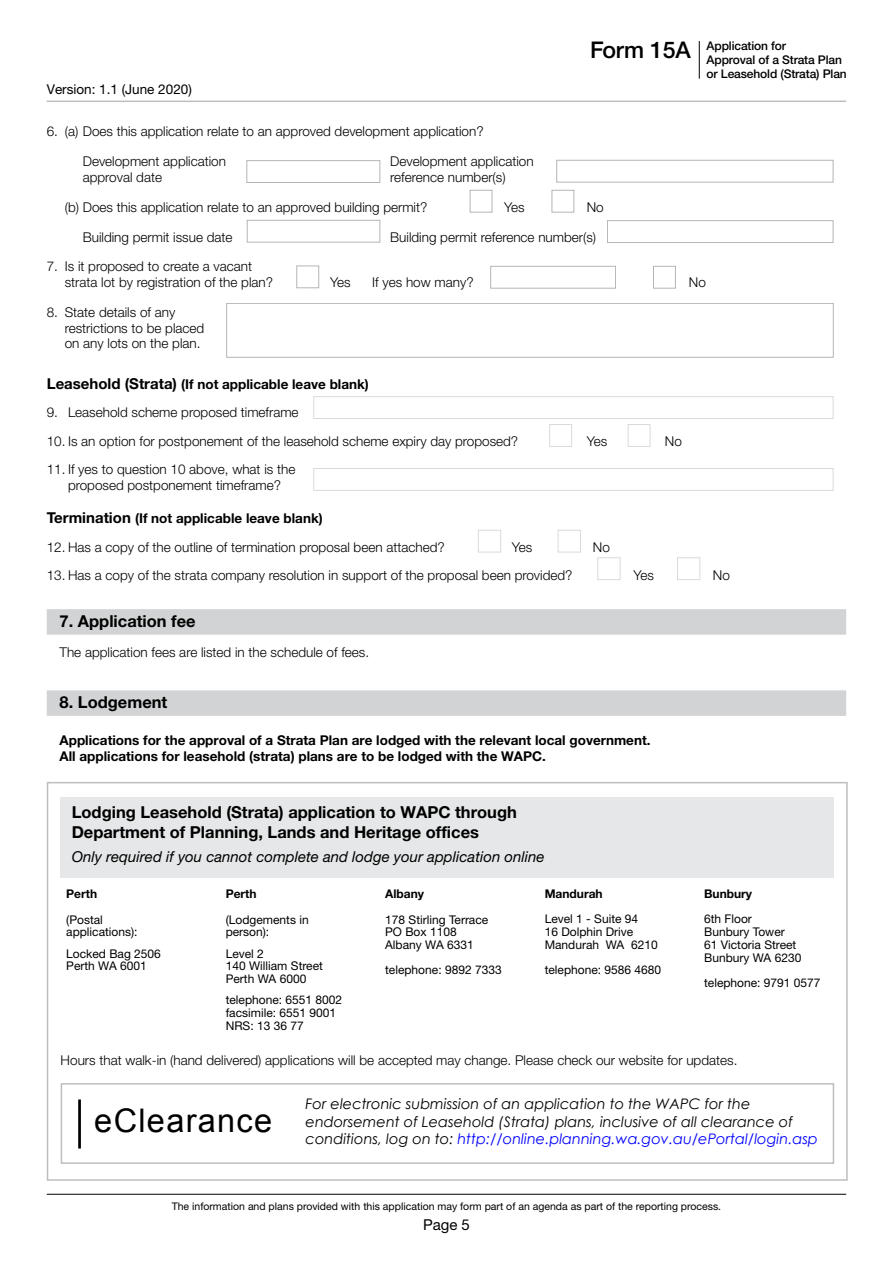
<style>
.page{position:relative;width:893px;height:1263px;background:#fff}
.page>*{position:absolute;margin:0;border:0;box-sizing:border-box;transform-origin:0 0}
.t1{font:32.55px "Arial";letter-spacing:.04em;color:#000}
.t2{font:500 22.95px "Helvetica Neue LT Std";color:#000}
.Grey_background_head{font:700 16.5px/19.8px "Helvetica Neue LT Std";color:#000}
.text{font:700 16.5px "Helvetica Neue LT Std";color:#000}
.t3{font:italic 15px "Helvetica Neue LT Std";color:#000}
.t4{font:15px "Helvetica Neue LT Std";color:#000}
.t5{font:italic 14.55px/17.4px "Century Gothic";color:#000}
.text-2{font:300 13.5px/15.8px "Helvetica Neue LT Std";color:#000}
.text-3{font:700 13.5px/15.8px "Helvetica Neue LT Std";color:#000}
.t6{font:13.5px "Helvetica Neue LT Std";color:#000}
.t7{font:12px/12.8px "Helvetica Neue LT Std";color:#000}
.t8{font:500 12px/14.4px "Helvetica Neue LT Std";letter-spacing:-.01em;color:#000}
.t9{font:700 12px "Helvetica Neue LT Std";color:#000}
.t10{font:10.5px "Helvetica Neue LT Std";color:#000}
.s1{font-size:15px}
.s2{color:#00f}
</style>
<div class="page">
<hr style="left:699px;top:41px;width:1px;height:38px;background:#000">
<hr style="left:47px;top:101px;width:799px;height:1px;background:#bcbec0">
<hr style="left:47px;top:1194px;width:799px;height:1px;background:#000">
<div style="left:47px;top:609px;width:799px;height:26px;background:#d1d3d4"></div>
<div style="left:47px;top:690px;width:799px;height:26px;background:#d1d3d4"></div>
<div style="left:47px;top:782px;width:801px;height:399px;border:2px solid #bcbec0"></div>
<div style="left:61px;top:797px;width:773px;height:80px;background:#e6e7e8"></div>
<div style="left:61px;top:1083px;width:773px;height:81px;border:2px solid #bcbec0"></div>
<hr style="left:78px;top:1099px;width:3px;height:49px;background:#000">
<p class="t6" style="left:47px;top:81px;width:147px">Version: 1.1 (June 2020)</p>
<h2 class="t2" style="left:590px;top:36px;width:102px">Form 15A</h2>
<p class="t8" style="left:707px;top:38px;width:142px">Application for<br>Approval of a Strata Plan or Leasehold (Strata) Plan</p>
<p class="text-2" style="left:47px;top:123px;width:438px">6. (a) Does this application relate to an approved development application?</p>
<p class="text-2" style="left:83px;top:153px;width:145px">Development application</p>
<p class="text-2" style="left:390px;top:153px;width:145px">Development application</p>
<p class="text-2" style="left:83px;top:169px;width:81px">approval date</p>
<p class="text-2" style="left:390px;top:169px;width:117px">reference number(s)</p>
<p class="text-2" style="left:65px;top:199px;width:364px">(b) Does this application relate to an approved building permit?</p>
<p class="text-2" style="left:504px;top:199px;width:22px">Yes</p>
<p class="text-2" style="left:587px;top:199px;width:19px">No</p>
<p class="text-2" style="left:83px;top:229px;width:151px">Building permit issue date</p>
<p class="text-2" style="left:390px;top:229px;width:207px">Building permit reference number(s)</p>
<p class="text-2" style="left:65px;top:258px;width:210px;text-indent:-18px">7. Is it proposed to create a vacant strata lot by registration of the plan?</p>
<p class="text-2" style="left:330px;top:274px;width:22px">Yes</p>
<p class="text-2" style="left:372px;top:274px;width:103px">If yes how many?</p>
<p class="text-2" style="left:689px;top:274px;width:19px">No</p>
<p class="text-2" style="left:65px;top:304px;width:141px;text-indent:-18px">8. State details of any restrictions to be placed on any lots on the plan.</p>
<p class="text-3" style="left:47px;top:375px;width:324px"><span class="s1">Leasehold (Strata)</span> (If not applicable leave blank)</p>
<p class="text-2" style="left:47px;top:404px;width:253px">9. Leasehold scheme proposed timeframe</p>
<p class="text-2" style="left:47px;top:433px;width:473px">10. Is an option for postponement of the leasehold scheme expiry day proposed?</p>
<p class="text-2" style="left:587px;top:433px;width:22px">Yes</p>
<p class="text-2" style="left:665px;top:433px;width:19px">No</p>
<p class="text-2" style="left:47px;top:461px;width:250px;text-align:center">11. If yes to question 10 above, what is the proposed postponement timeframe?</p>
<p class="text-3" style="left:47px;top:510px;width:277px"><span class="s1">Termination</span> (If not applicable leave blank)</p>
<p class="text-2" style="left:47px;top:539px;width:399px">12. Has a copy of the outline of termination proposal been attached?</p>
<p class="text-2" style="left:512px;top:539px;width:22px">Yes</p>
<p class="text-2" style="left:593px;top:539px;width:19px">No</p>
<p class="text-2" style="left:47px;top:567px;width:527px">13. Has a copy of the strata company resolution in support of the proposal been provided?</p>
<p class="text-2" style="left:633px;top:567px;width:22px">Yes</p>
<p class="text-2" style="left:713px;top:567px;width:19px">No</p>
<p class="Grey_background_head" style="left:60px;top:610px;width:138px">7. Application fee</p>
<p class="text-2" style="left:60px;top:644px;width:311px">The application fees are listed in the schedule of fees.</p>
<p class="text" style="left:60px;top:692px;width:109px">8. Lodgement</p>
<p class="text-3" style="left:60px;top:732px;width:592px">Applications for the approval of a Strata Plan are lodged with the relevant local government.<br>All applications for leasehold (strata) plans are to be lodged with the WAPC.</p>
<p class="Grey_background_head" style="left:72px;top:802px;width:447px">Lodging Leasehold (Strata) application to WAPC through<br>Department of Planning, Lands and Heritage offices</p>
<p class="t3" style="left:72px;top:848px;width:474px">Only required if you cannot complete and lodge your application online</p>
<p class="t9" style="left:66px;top:886px;width:32px">Perth</p>
<p class="t7" style="left:66px;top:913px;width:38px">(Postal</p>
<p class="t7" style="left:66px;top:925px;width:73px">applications):</p>
<p class="t7" style="left:66px;top:947px;width:96px">Locked Bag 2506</p>
<p class="t7" style="left:66px;top:959px;width:82px">Perth WA 6001</p>
<p class="t9" style="left:226px;top:886px;width:32px">Perth</p>
<p class="t7" style="left:226px;top:913px;width:84px">(Lodgements in person):</p>
<p class="t7" style="left:226px;top:947px;width:99px">Level 2<br>140 William Street<br>Perth WA 6000</p>
<p class="t7" style="left:226px;top:993px;width:118px">telephone: 6551 8002</p>
<p class="t7" style="left:226px;top:1006px;width:112px">facsimile: 6551 9001</p>
<p class="t7" style="left:226px;top:1019px;width:80px">NRS: 13 36 77</p>
<p class="t9" style="left:385px;top:886px;width:40px">Albany</p>
<p class="t7" style="left:385px;top:913px;width:105px">178 Stirling Terrace</p>
<p class="t7" style="left:385px;top:925px;width:73px">PO Box 1108</p>
<p class="t7" style="left:385px;top:938px;width:90px">Albany WA 6331</p>
<p class="t7" style="left:385px;top:964px;width:118px">telephone: 9892 7333</p>
<p class="t9" style="left:545px;top:886px;width:60px">Mandurah</p>
<p class="t7" style="left:545px;top:913px;width:95px">Level 1 - Suite 94</p>
<p class="t7" style="left:545px;top:925px;width:90px">16 Dolphin Drive</p>
<p class="t7" style="left:545px;top:938px;width:115px">Mandurah WA 6210</p>
<p class="t7" style="left:545px;top:964px;width:118px">telephone: 9586 4680</p>
<p class="t9" style="left:704px;top:886px;width:50px">Bunbury</p>
<p class="t7" style="left:704px;top:913px;width:49px">6th Floor</p>
<p class="t7" style="left:704px;top:925px;width:82px">Bunbury Tower</p>
<p class="t7" style="left:704px;top:938px;width:94px">61 Victoria Street</p>
<p class="t7" style="left:704px;top:951px;width:99px">Bunbury WA 6230</p>
<p class="t7" style="left:704px;top:976px;width:118px">telephone: 9791 0577</p>
<p class="text-2" style="left:61px;top:1052px;width:678px">Hours that walk-in (hand delivered) applications will be accepted may change. Please check our website for updates.</p>
<p class="t1" style="left:94px;top:1099px;width:180px">eClearance</p>
<p class="t5" style="left:306px;top:1095px;width:514px">For electronic submission of an application to the WAPC for the endorsement of Leasehold (Strata) plans, inclusive of all clearance of conditions, log on to: <span class="s2">http://online.planning.wa.gov.au/ePortal/login.asp</span></p>
<p class="t10" style="left:172px;top:1200px;width:551px">The information and plans provided with this application may form part of an agenda as part of the reporting process.</p>
<p class="t4" style="left:423px;top:1216px;width:48px">Page 5</p>
</div>
